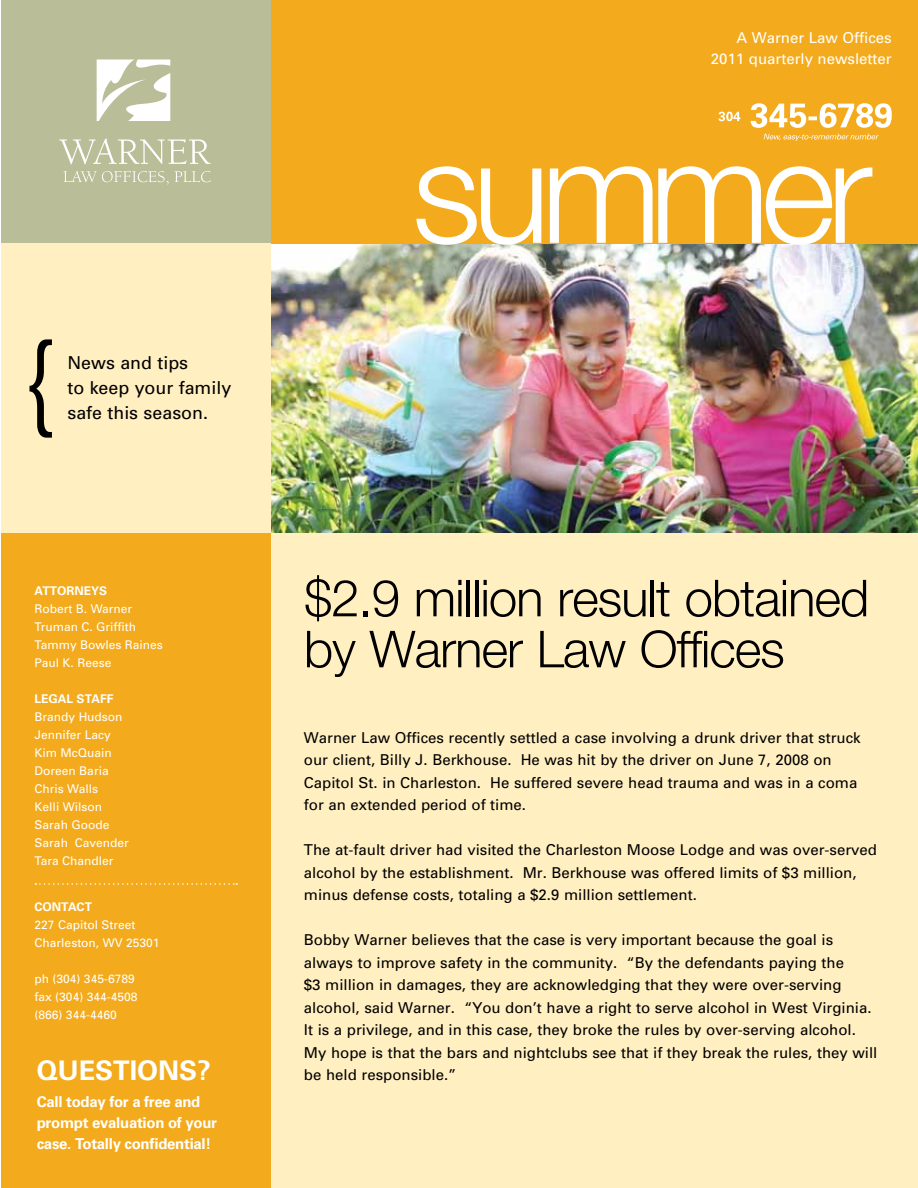
<style>
.page{position:relative;width:918px;height:1188px;background:#fff}
.page>*{position:absolute;margin:0;border:0;box-sizing:border-box;transform-origin:0 0}
.t1{font:300 144px "Helvetica Neue";letter-spacing:-.06em;color:#fff}
.t2{font:300 51px/51px "Helvetica Neue";letter-spacing:-.02em;color:#000}
.t3{font:700 27px "Univers";color:#fff}
.t4{font:17.85px/24.9px "Univers";color:#000}
.t5{font:15px/22.5px "Univers";color:#000}
.t6{font:700 15px/21px "Univers";letter-spacing:-.02em;color:#fff}
.t7{font:15px/21px "Univers";color:#fff;text-align:right}
.t8{font:12px/18px "Univers";color:#fff}
.t9{font:700 12px "Univers";color:#fff}
</style>
<div class="page">
<img style="left:271px;top:243px;width:647px;height:291px">
<div style="left:271px;top:0;width:647px;height:243px;background:#f3ab1d"></div>
<div style="left:1px;top:0;width:270px;height:243px;background:#b9bd98"></div>
<div style="left:1px;top:243px;width:270px;height:291px;background:#ffefc1"></div>
<div style="left:271px;top:534px;width:647px;height:654px;background:#ffefc1"></div>
<svg style="left:97px;top:59px;width:74px;height:62px"></svg>
<svg style="left:59px;top:139px;width:152px;height:26px"></svg>
<svg style="left:63px;top:171px;width:147px;height:14px"></svg>
<div style="left:1px;top:534px;width:270px;height:654px;background:#f3ab1d"></div>
<svg style="left:35px;top:883px;width:202px;height:2px"></svg>
<svg style="left:29px;top:339px;width:23px;height:99px"></svg>
<svg style="left:764px;top:134px;width:115px;height:7px"></svg>
<svg style="left:751px;top:103px;width:141px;height:25px"></svg>
<svg style="left:719px;top:112px;width:21px;height:9px"></svg>
<p class="t4" style="left:67px;top:350px;width:165px">News and tips<br>to keep your family safe this season.</p>
<p class="t9" style="left:35px;top:584px;width:74px">ATTORNEYS</p>
<p class="t8" style="left:35px;top:600px;width:130px">Robert B. Warner<br>Truman C. Griffith<br>Tammy Bowles Raines<br>Paul K. Reese</p>
<p class="t9" style="left:35px;top:692px;width:80px">LEGAL STAFF</p>
<p class="t8" style="left:35px;top:708px;width:96px">Brandy Hudson<br>Jennifer Lacy<br>Kim McQuain<br>Doreen Baria<br>Chris Walls<br>Kelli Wilson<br>Sarah Goode<br>Sarah Cavender<br>Tara Chandler</p>
<p class="t9" style="left:35px;top:900px;width:59px">CONTACT</p>
<p class="t8" style="left:35px;top:916px;width:126px">227 Capitol Street<br>Charleston, WV 25301</p>
<p class="t8" style="left:35px;top:970px;width:104px">ph (304) 345-6789 fax (304) 344-4508 (866) 344-4460</p>
<h3 class="t3" style="left:37px;top:1055px;width:176px">QUESTIONS?</h3>
<p class="t6" style="left:37px;top:1091px;width:182px">Call today for a free and prompt evaluation of your case. Totally confidential!</p>
<p class="t7" style="left:711px;top:27px;width:182px">A Warner Law Offices<br>2011 quarterly newsletter</p>
<h1 class="t1" style="left:412px;top:104px;width:462px">summer</h1>
<h2 class="t2" style="left:304px;top:572px;width:567px">$2.9 million result obtained by Warner Law Offices</h2>
<p class="t5" style="left:304px;top:726px;width:558px">Warner Law Offices recently settled a case involving a drunk driver that struck our client, Billy J. Berkhouse. He was hit by the driver on June 7, 2008 on Capitol St. in Charleston. He suffered severe head trauma and was in a coma for an extended period of time.</p>
<p class="t5" style="left:304px;top:839px;width:575px">The at-fault driver had visited the Charleston Moose Lodge and was over-served alcohol by the establishment. Mr. Berkhouse was offered limits of $3 million, minus defense costs, totaling a $2.9 million settlement.</p>
<p class="t5" style="left:304px;top:929px;width:575px">Bobby Warner believes that the case is very important because the goal is always to improve safety in the community. “By the defendants paying the<br>$3 million in damages, they are acknowledging that they were over-serving alcohol, said Warner. “You don’t have a right to serve alcohol in West Virginia.<br>It is a privilege, and in this case, they broke the rules by over-serving alcohol.<br>My hope is that the bars and nightclubs see that if they break the rules, they will be held responsible.”</p>
</div>
